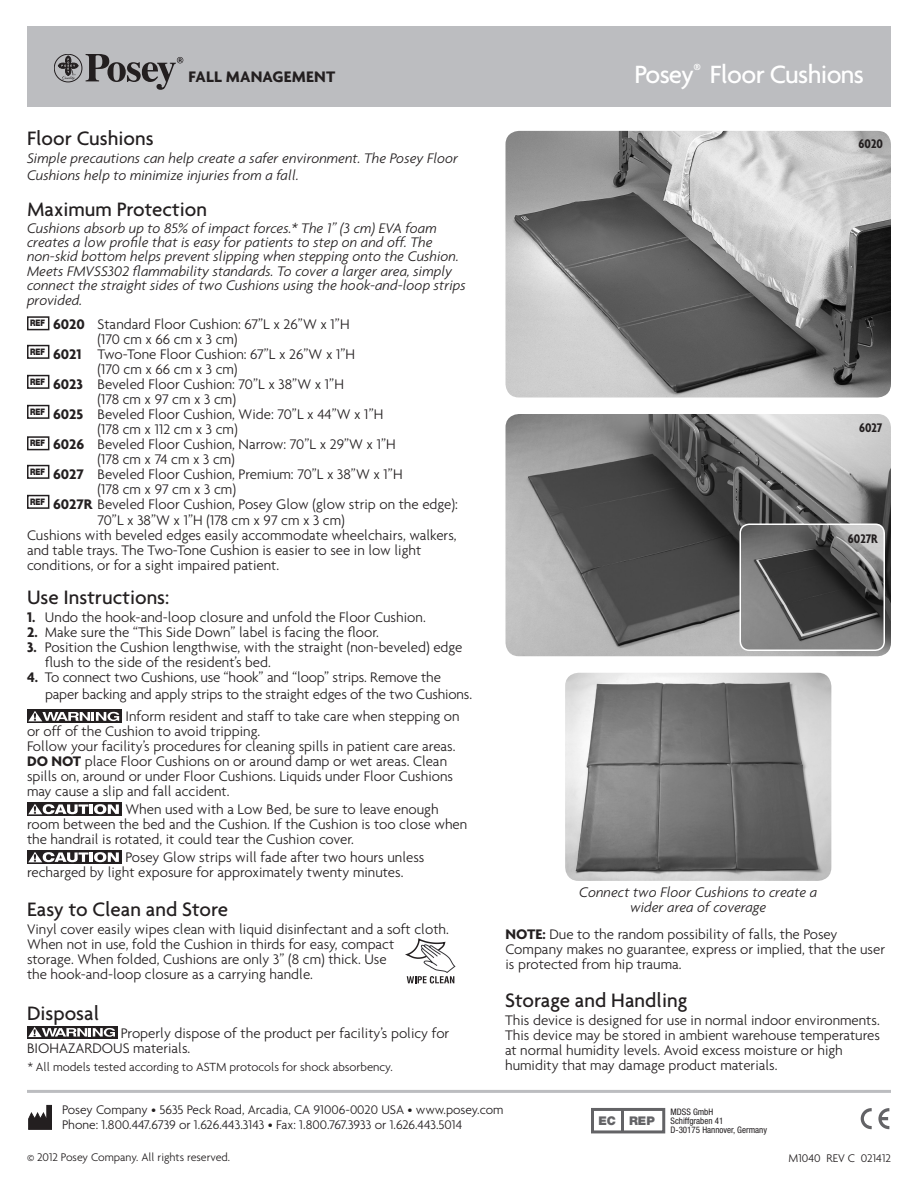
<style>
.page{position:relative;width:918px;height:1188px;background:#fff}
.page>*{position:absolute;margin:0;border:0;box-sizing:border-box;transform-origin:0 0}
.Title_Product_Head{font:500 27px "Agenda";letter-spacing:-.025em;color:#fff}
.Subheads{font:500 21px "Agenda";color:#231f20}
.Product_Grouping{font:700 16.5px "Agenda";letter-spacing:.01em;color:#231f20}
.Body_Instruction_C{font:300 15px/15px "Agenda";color:#231f20}
.Cat_No__Descriptio{font:300 15px "Agenda";color:#231f20}
.Lead-In_Copy{font:italic 300 15px/14.4px "Agenda";color:#231f20}
.Bullet_Numbered_Bo{font:300 15px/15px "Agenda";color:#231f20}
.Title_Product_Head-2{font:italic 300 15px/15px "Agenda";color:#231f20;text-align:center}
.t1{font:300 13.5px "Agenda";color:#231f20}
.Photo_Cat_NumbersB{font:700 condensed 13.5px "Agenda";color:#231f20}
.Body_Instruction_C-2{font:300 12.75px "Agenda";color:#231f20}
.t2{font:300 12px "Agenda";color:#231f20}
.t3{font:900 12px "Helvetica Neue";color:#636366}
.t4{font:condensed 9px "Helvetica Neue";color:#231f20}
.t5{font:900 9px "Helvetica Neue";color:#231f20;scale:.8 1}
.s1{font-weight:700}
</style>
<div class="page">
<img style="left:506px;top:131px;width:385px;height:267px">
<img style="left:506px;top:414px;width:385px;height:242px">
<img style="left:565px;top:673px;width:266px;height:208px">
<hr style="left:27px;top:1090px;width:864px;height:3px;background:#bcbdc0">
<img style="left:740px;top:524px;width:144px;height:126px">
<div style="left:740px;top:524px;width:145px;height:127px;border:2px solid #fff;border-radius:9px"></div>
<div style="left:27px;top:316px;width:22px;height:14px;border:2px solid #231f20"></div>
<div style="left:27px;top:345px;width:22px;height:14px;border:2px solid #231f20"></div>
<div style="left:27px;top:375px;width:22px;height:14px;border:2px solid #231f20"></div>
<div style="left:27px;top:405px;width:22px;height:14px;border:2px solid #231f20"></div>
<div style="left:27px;top:436px;width:22px;height:14px;border:2px solid #231f20"></div>
<div style="left:27px;top:465px;width:22px;height:14px;border:2px solid #231f20"></div>
<div style="left:27px;top:495px;width:22px;height:14px;border:2px solid #231f20"></div>
<div style="left:27px;top:709px;width:95px;height:14px;background:#231f20"></div>
<svg style="left:28px;top:711px;width:91px;height:10px"></svg>
<div style="left:27px;top:802px;width:95px;height:14px;background:#231f20"></div>
<svg style="left:28px;top:804px;width:91px;height:10px"></svg>
<div style="left:27px;top:850px;width:95px;height:14px;background:#231f20"></div>
<svg style="left:28px;top:852px;width:91px;height:10px"></svg>
<svg style="left:405px;top:938px;width:50px;height:45px"></svg>
<div style="left:27px;top:1026px;width:90px;height:12px;background:#231f20"></div>
<svg style="left:28px;top:1027px;width:87px;height:10px"></svg>
<div style="left:27px;top:26px;width:864px;height:81px;background:#bcbdc0"></div>
<svg style="left:86px;top:54px;width:97px;height:36px"></svg>
<svg style="left:58px;top:55px;width:21px;height:25px"></svg>
<div style="left:54px;top:54px;width:28px;height:28px;border:1px solid #231f20;border-radius:50%"></div>
<svg style="left:28px;top:1105px;width:24px;height:25px"></svg>
<svg style="left:861px;top:1108px;width:11px;height:21px"></svg>
<svg style="left:878px;top:1108px;width:11px;height:21px"></svg>
<div style="left:591px;top:1108px;width:74px;height:25px;border:3px solid #636366"></div>
<hr style="left:621px;top:1109px;width:3px;height:23px;background:#636366">
<p class="Product_Grouping" style="left:189px;top:66px;width:148px">FALL MANAGEMENT</p>
<p class="Subheads" style="left:27px;top:126px;width:128px">Floor Cushions</p>
<p class="Lead-In_Copy" style="left:27px;top:151px;width:433px">Simple precautions can help create a safer environment. The Posey Floor</p>
<p class="Lead-In_Copy" style="left:27px;top:167px;width:274px">Cushions help to minimize injuries from a fall.</p>
<p class="Subheads" style="left:27px;top:196px;width:182px">Maximum Protection</p>
<p class="Lead-In_Copy" style="left:27px;top:221px;width:440px">Cushions absorb up to 85% of impact forces.* The 1” (3 cm) EVA foam creates a low profile that is easy for patients to step on and off. The non-skid bottom helps prevent slipping when stepping onto the Cushion.<br>Meets FMVSS302 flammability standards. To cover a larger area, simply connect the straight sides of two Cushions using the hook-and-loop strips provided.</p>
<p class="t5" style="left:30px;top:318px;width:20px">REF</p>
<p class="Cat_No__Descriptio" style="left:53px;top:315px;width:298px"><span class="s1">6020</span> Standard Floor Cushion: 67”L x 26”W x 1”H</p>
<p class="Cat_No__Descriptio" style="left:98px;top:330px;width:142px">(170 cm x 66 cm x 3 cm)</p>
<p class="t5" style="left:30px;top:346px;width:20px">REF</p>
<p class="Cat_No__Descriptio" style="left:53px;top:345px;width:304px"><span class="s1">6021</span> Two-Tone Floor Cushion: 67”L x 26”W x 1”H</p>
<p class="Cat_No__Descriptio" style="left:98px;top:360px;width:142px">(170 cm x 66 cm x 3 cm)</p>
<p class="t5" style="left:30px;top:376px;width:20px">REF</p>
<p class="Cat_No__Descriptio" style="left:53px;top:375px;width:292px"><span class="s1">6023</span> Beveled Floor Cushion: 70”L x 38”W x 1”H</p>
<p class="Cat_No__Descriptio" style="left:98px;top:390px;width:140px">(178 cm x 97 cm x 3 cm)</p>
<p class="t5" style="left:30px;top:406px;width:20px">REF</p>
<p class="Cat_No__Descriptio" style="left:53px;top:405px;width:332px"><span class="s1">6025</span> Beveled Floor Cushion, Wide: 70”L x 44”W x 1”H</p>
<p class="Cat_No__Descriptio" style="left:98px;top:420px;width:142px">(178 cm x 112 cm x 3 cm)</p>
<p class="t5" style="left:30px;top:438px;width:20px">REF</p>
<p class="Cat_No__Descriptio" style="left:53px;top:435px;width:344px"><span class="s1">6026</span> Beveled Floor Cushion, Narrow: 70”L x 29”W x 1”H</p>
<p class="Cat_No__Descriptio" style="left:98px;top:450px;width:139px">(178 cm x 74 cm x 3 cm)</p>
<p class="t5" style="left:30px;top:466px;width:20px">REF</p>
<p class="Cat_No__Descriptio" style="left:53px;top:465px;width:351px"><span class="s1">6027</span> Beveled Floor Cushion, Premium: 70”L x 38”W x 1”H</p>
<p class="Cat_No__Descriptio" style="left:98px;top:480px;width:140px">(178 cm x 97 cm x 3 cm)</p>
<p class="t5" style="left:30px;top:496px;width:20px">REF</p>
<p class="Cat_No__Descriptio" style="left:53px;top:495px;width:406px"><span class="s1">6027R</span> Beveled Floor Cushion, Posey Glow (glow strip on the edge):</p>
<p class="Cat_No__Descriptio" style="left:98px;top:511px;width:249px">70”L x 38”W x 1”H (178 cm x 97 cm x 3 cm)</p>
<p class="Body_Instruction_C" style="left:27px;top:527px;width:431px">Cushions with beveled edges easily accommodate wheelchairs, walkers, and table trays. The Two-Tone Cushion is easier to see in low light conditions, or for a sight impaired patient.</p>
<p class="Subheads" style="left:27px;top:585px;width:144px">Use Instructions:</p>
<p class="Bullet_Numbered_Bo" style="left:27px;top:610px;width:400px"><span class="s1">1.</span> Undo the hook-and-loop closure and unfold the Floor Cushion.</p>
<p class="Bullet_Numbered_Bo" style="left:27px;top:625px;width:354px"><span class="s1">2.</span> Make sure the “This Side Down” label is facing the floor.</p>
<p class="Bullet_Numbered_Bo" style="left:45px;top:640px;width:419px;text-indent:-18px"><span class="s1">3.</span> Position the Cushion lengthwise, with the straight (non-beveled) edge flush to the side of the resident’s bed.</p>
<p class="Bullet_Numbered_Bo" style="left:45px;top:669px;width:429px;line-height:16.2px;text-indent:-18px"><span class="s1">4.</span> To connect two Cushions, use “hook” and “loop” strips. Remove the paper backing and apply strips to the straight edges of the two Cushions.</p>
<p class="Body_Instruction_C" style="left:27px;top:709px;width:434px;text-indent:98px">Inform resident and staff to take care when stepping on or off of the Cushion to avoid tripping.</p>
<p class="Body_Instruction_C" style="left:27px;top:739px;width:430px">Follow your facility’s procedures for cleaning spills in patient care areas.<br><span class="s1">DO NOT</span> place Floor Cushions on or around damp or wet areas. Clean spills on, around or under Floor Cushions. Liquids under Floor Cushions may cause a slip and fall accident.</p>
<p class="Body_Instruction_C" style="left:27px;top:802px;width:442px;text-indent:98px">When used with a Low Bed, be sure to leave enough room between the bed and the Cushion. If the Cushion is too close when the handrail is rotated, it could tear the Cushion cover.</p>
<p class="Body_Instruction_C" style="left:27px;top:850px;width:399px;text-indent:98px">Posey Glow strips will fade after two hours unless recharged by light exposure for approximately twenty minutes.</p>
<p class="Subheads" style="left:27px;top:897px;width:203px">Easy to Clean and Store</p>
<p class="Body_Instruction_C" style="left:27px;top:922px;width:423px">Vinyl cover easily wipes clean with liquid disinfectant and a soft cloth.</p>
<p class="Body_Instruction_C" style="left:27px;top:937px;width:369px">When not in use, fold the Cushion in thirds for easy, compact storage. When folded, Cushions are only 3” (8 cm) thick. Use the hook-and-loop closure as a carrying handle.</p>
<p class="Subheads" style="left:27px;top:1001px;width:74px">Disposal</p>
<p class="Body_Instruction_C" style="left:27px;top:1026px;width:424px;text-indent:94px">Properly dispose of the product per facility’s policy for<br>BIOHAZARDOUS materials.</p>
<p class="Body_Instruction_C-2" style="left:28px;top:1060px;width:367px">* All models tested according to ASTM protocols for shock absorbency.</p>
<p class="Title_Product_Head" style="left:634px;top:58px;width:231px">Posey<sup>®</sup> Floor Cushions</p>
<p class="Photo_Cat_NumbersB" style="left:859px;top:136px;width:26px">6020</p>
<p class="Photo_Cat_NumbersB" style="left:859px;top:420px;width:25px">6027</p>
<p class="Photo_Cat_NumbersB" style="left:848px;top:531px;width:31px">6027R</p>
<p class="Title_Product_Head-2" style="left:579px;top:884px;width:239px">Connect two Floor Cushions to create a wider area of coverage</p>
<p class="Body_Instruction_C" style="left:506px;top:926px;width:381px"><span class="s1">NOTE:</span> Due to the random possibility of falls, the Posey<br>Company makes no guarantee, express or implied, that the user is protected from hip trauma.</p>
<p class="Subheads" style="left:505px;top:988px;width:184px">Storage and Handling</p>
<p class="Body_Instruction_C" style="left:505px;top:1013px;width:376px">This device is designed for use in normal indoor environments.<br>This device may be stored in ambient warehouse temperatures at normal humidity levels. Avoid excess moisture or high humidity that may damage product materials.</p>
<p class="t1" style="left:62px;top:1102px;width:443px">Posey Company • 5635 Peck Road, Arcadia, CA 91006-0020 USA • www.posey.com</p>
<p class="t1" style="left:62px;top:1117px;width:402px">Phone: 1.800.447.6739 or 1.626.443.3143 • Fax: 1.800.767.3933 or 1.626.443.5014</p>
<p class="t3" style="left:598px;top:1113px;width:58px">EC REP</p>
<p class="t4" style="left:670px;top:1107px;width:44px">MDSS GmbH</p>
<p class="t4" style="left:670px;top:1116px;width:54px">Schiffgraben 41</p>
<p class="t4" style="left:670px;top:1125px;width:98px">D-30175 Hannover, Germany</p>
<p class="t2" style="left:27px;top:1150px;width:205px">© 2012 Posey Company. All rights reserved.</p>
<p class="t2" style="left:789px;top:1151px;width:104px">M1040 REV C 021412</p>
</div>
